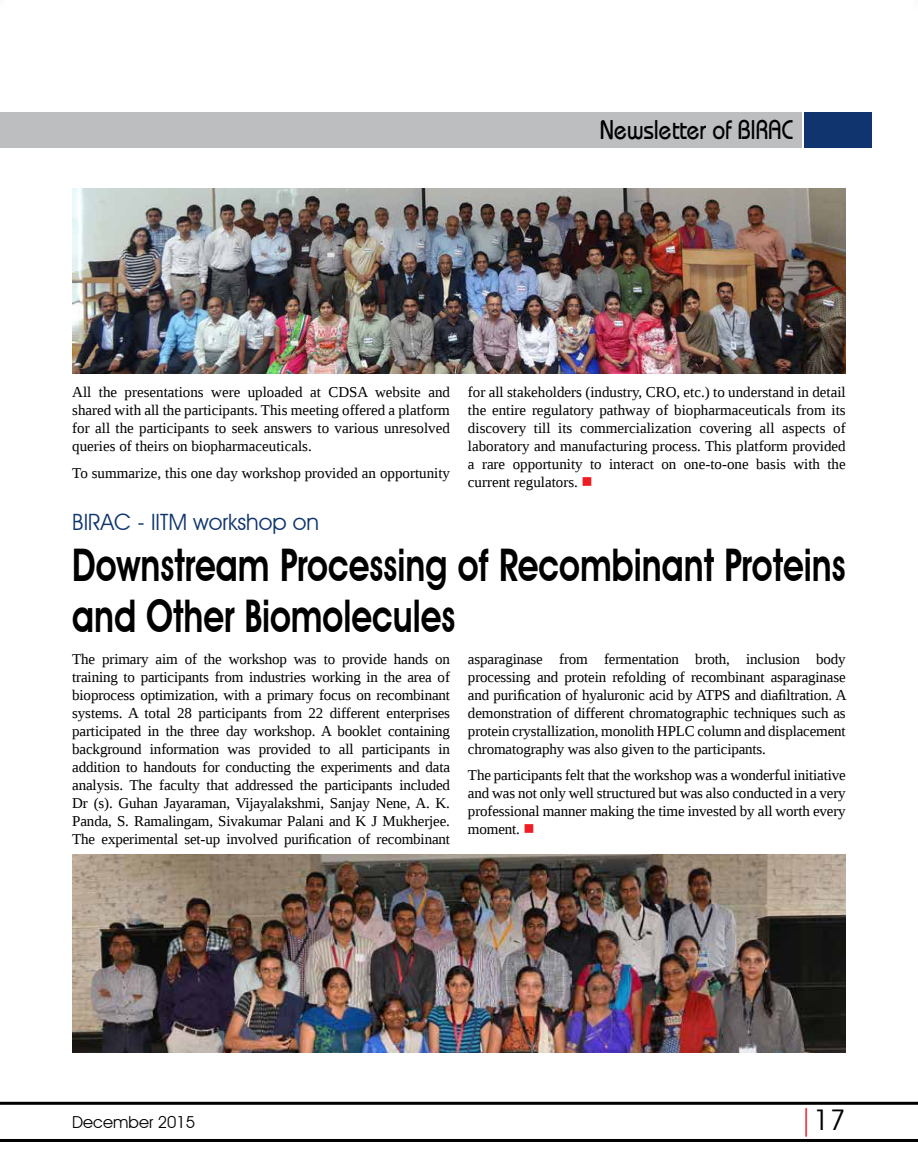
<style>
.page{position:relative;width:918px;height:1161px;background:#fff}
.page>*{position:absolute;margin:0;border:0;box-sizing:border-box;transform-origin:0 0}
.t1{font:600 45px/51px "Avant Garde IT Cby BT";color:#000;scale:.76 1}
.t2{font:28.5px "Avant Garde IT Cby BT";color:#000}
.t3{font:27px "Bauhaus";color:#000;scale:.85 1}
.t4{font:22.5px "Avant Garde IT Cby BT";color:#0f346e}
.t5{font:16.5px "Avant Garde IT Cby BT";color:#000}
.t6{font:15px/18px "Liberation Serif";letter-spacing:-.01em;color:#000;text-align:justify}
.s1{color:#ed1d24}
</style>
<div class="page">
<div style="left:0;top:112px;width:801px;height:35px;background:#bcbec0"></div>
<div style="left:804px;top:112px;width:68px;height:35px;background:#0f346e"></div>
<img style="left:72px;top:188px;width:774px;height:185px">
<img style="left:72px;top:854px;width:774px;height:199px">
<hr style="left:0;top:1102px;width:918px;height:3px;background:#000">
<hr style="left:0;top:1139px;width:918px;height:3px;background:#000">
<h3 class="t3" style="left:600px;top:113px;width:228px">Newsletter of Birac</h3>
<p class="t6" style="left:72px;top:383px;width:379px">All the presentations were uploaded at CDSA website and shared with all the participants. This meeting offered a platform for all the participants to seek answers to various unresolved queries of theirs on biopharmaceuticals.</p>
<p class="t6" style="left:72px;top:464px;width:379px">To summarize, this one day workshop provided an opportunity</p>
<p class="t6" style="left:468px;top:383px;width:379px">for all stakeholders (industry, CRO, etc.) to understand in detail the entire regulatory pathway of biopharmaceuticals from its discovery till its commercialization covering all aspects of laboratory and manufacturing process. This platform provided a rare opportunity to interact on one-to-one basis with the current regulators. <span class="s1">■</span></p>
<h3 class="t4" style="left:72px;top:508px;width:248px">BIRAC - IITM workshop on</h3>
<h1 class="t1" style="left:72px;top:539px;width:1019px">Downstream Processing of Recombinant Proteins and Other Biomolecules</h1>
<p class="t6" style="left:72px;top:650px;width:379px">The primary aim of the workshop was to provide hands on training to participants from industries working in the area of bioprocess optimization, with a primary focus on recombinant systems. A total 28 participants from 22 different enterprises participated in the three day workshop. A booklet containing background information was provided to all participants in addition to handouts for conducting the experiments and data analysis. The faculty that addressed the participants included Dr (s). Guhan Jayaraman, Vijayalakshmi, Sanjay Nene, A. K.<br>Panda, S. Ramalingam, Sivakumar Palani and K J Mukherjee.<br>The experimental set-up involved purification of recombinant</p>
<p class="t6" style="left:468px;top:650px;width:380px">asparaginase from fermentation broth, inclusion body processing and protein refolding of recombinant asparaginase and purification of hyaluronic acid by ATPS and diafiltration. A demonstration of different chromatographic techniques such as protein crystallization, monolith HPLC column and displacement chromatography was also given to the participants.</p>
<p class="t6" style="left:468px;top:766px;width:379px">The participants felt that the workshop was a wonderful initiative and was not only well structured but was also conducted in a very professional manner making the time invested by all worth every moment. <span class="s1">■</span></p>
<p class="t5" style="left:72px;top:1112px;width:124px">December 2015</p>
<h2 class="t2" style="left:799px;top:1103px;width:48px"><span class="s1">|</span>17</h2>
</div>
